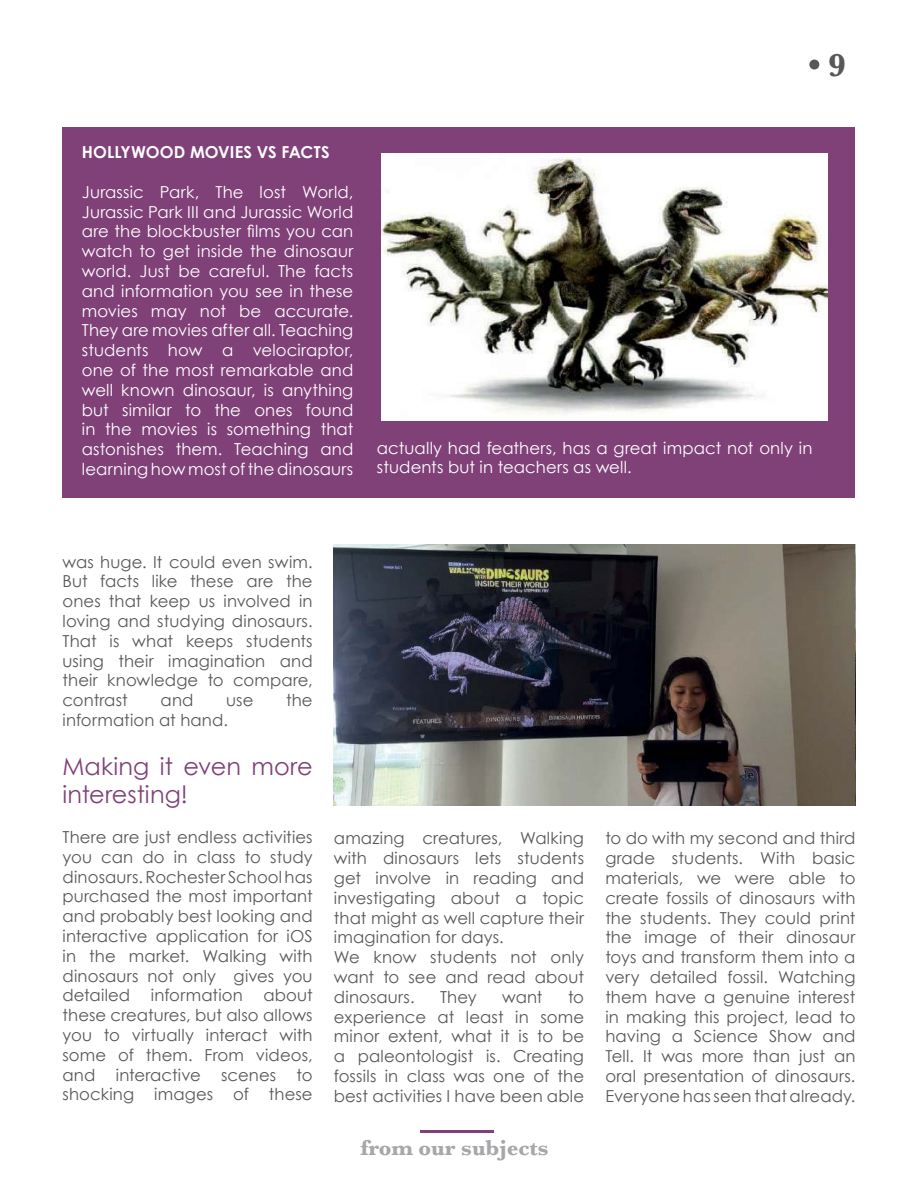
<style>
.page{position:relative;width:918px;height:1188px;background:#fff}
.page>*{position:absolute;margin:0;border:0;box-sizing:border-box;transform-origin:0 0}
.t1{font:700 33px "Baskerville";color:#57585a}
.t2{font:24px/28.8px "Century Gothic";color:#804178}
.t3{font:700 22.5px "Baskerville";color:#a5a7a9}
.t4{font:16.5px/19.8px "Century Gothic";letter-spacing:.005em;color:#57585a;text-align:justify}
.t5{font:16.5px/19.8px "Century Gothic";letter-spacing:.005em;color:#fff;text-align:justify}
.t6{font:700 16.5px "Century Gothic";letter-spacing:.005em;color:#fff}
</style>
<div class="page">
<hr style="left:420px;top:1130px;width:74px;height:2px;background:#804178">
<div style="left:63px;top:128px;width:792px;height:370px;background:#804178"></div>
<img style="left:381px;top:153px;width:447px;height:268px">
<div style="left:809px;top:60px;width:10px;height:10px;background:#57585a;border-radius:50%"></div>
<img style="left:334px;top:545px;width:521px;height:261px">
<h1 class="t1" style="left:828px;top:54px;width:19px">9</h1>
<p class="t6" style="left:82px;top:145px;width:249px">HOLLYWOOD MOVIES VS FACTS</p>
<p class="t5" style="left:82px;top:183px;width:273px">Jurassic Park, The lost World, Jurassic Park III and Jurassic World are the blockbuster films you can watch to get inside the dinosaur world. Just be careful. The facts and information you see in these movies may not be accurate.<br>They are movies after all. Teaching students how a velociraptor, one of the most remarkable and well known dinosaur, is anything but similar to the ones found in the movies is something that astonishes them. Teaching and learning how most of the dinosaurs</p>
<p class="t5" style="left:377px;top:439px;width:437px">actually had feathers, has a great impact not only in students but in teachers as well.</p>
<p class="t4" style="left:63px;top:553px;width:252px">was huge. It could even swim.<br>But facts like these are the ones that keep us involved in loving and studying dinosaurs.<br>That is what keeps students using their imagination and their knowledge to compare, contrast</p>
<p class="t4" style="left:161px;top:692px;width:34px">and</p>
<p class="t4" style="left:226px;top:692px;width:29px">use</p>
<p class="t4" style="left:286px;top:692px;width:28px">the</p>
<p class="t4" style="left:63px;top:711px;width:167px">information at hand.</p>
<h2 class="t2" style="left:63px;top:753px;width:252px">Making it even more interesting!</h2>
<p class="t4" style="left:63px;top:828px;width:252px">There are just endless activities you can do in class to study dinosaurs. Rochester School has purchased the most important and probably best looking and interactive application for iOS in the market. Walking with dinosaurs not only gives you detailed information about these creatures, but also allows you to virtually interact with some of them. From videos, and interactive scenes to shocking images of these</p>
<p class="t4" style="left:334px;top:830px;width:252px;text-align:left">amazing creatures, Walking with dinosaurs lets students get involve in reading and investigating about a topic that might as well capture their imagination for days.<br>We know students not only want to see and read about dinosaurs.</p>
<p class="t4" style="left:440px;top:988px;width:38px">They</p>
<p class="t4" style="left:502px;top:988px;width:42px">want</p>
<p class="t4" style="left:334px;top:988px;width:252px;text-indent:234px">to experience at least in some minor extent, what it is to be a paleontologist is. Creating fossils in class was one of the best activities I have been able</p>
<h3 class="t3" style="left:360px;top:1140px;width:190px">from our subjects</h3>
<p class="t4" style="left:605px;top:830px;width:252px">to do with my second and third grade students. With basic materials, we were able to create fossils of dinosaurs with the students. They could print the image of their dinosaur toys and transform them into a very detailed fossil. Watching them have a genuine interest in making this project, lead to having a Science Show and Tell. It was more than just an oral presentation of dinosaurs.<br>Everyone has seen that already.</p>
</div>
